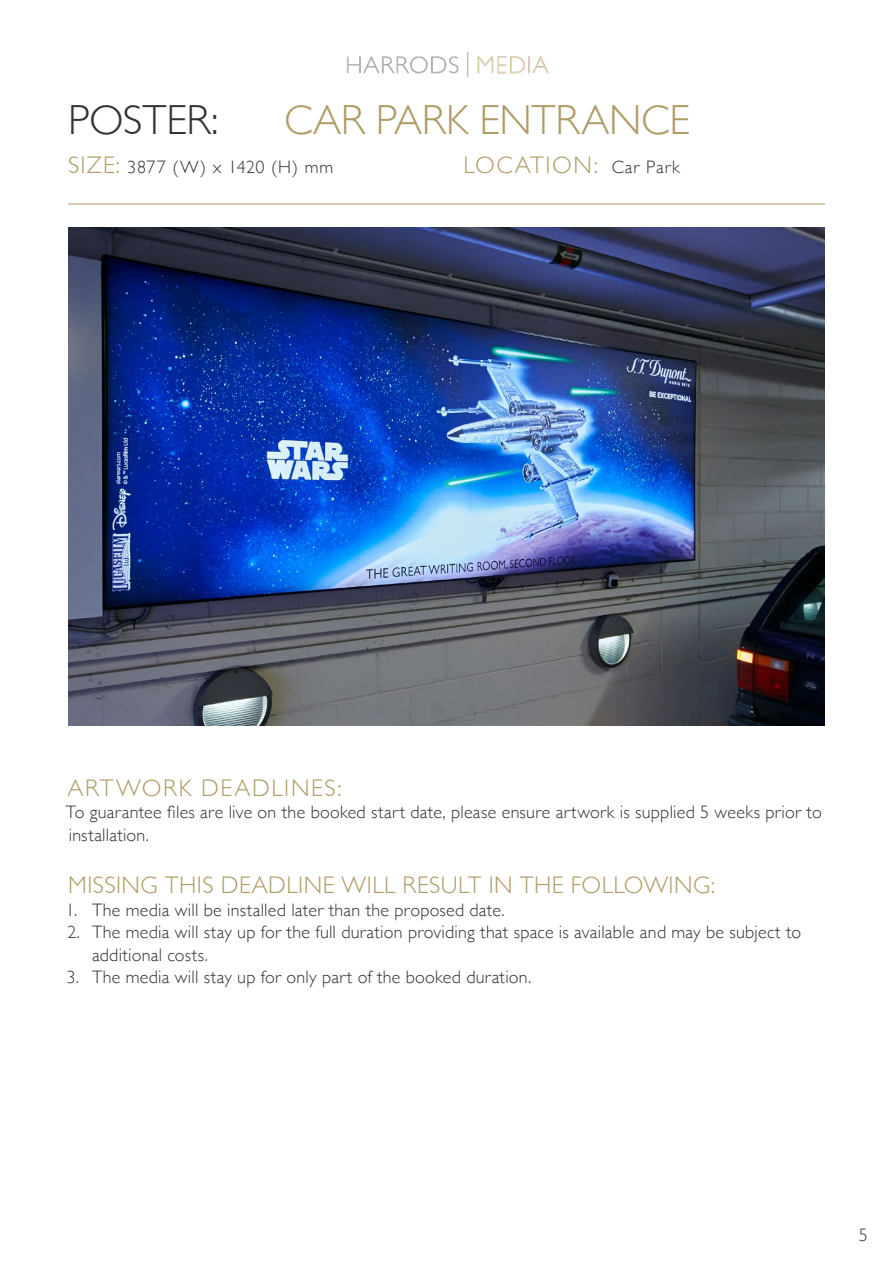
<style>
.page{position:relative;width:893px;height:1263px;background:#fff}
.page>*{position:absolute;margin:0;border:0;box-sizing:border-box;transform-origin:0 0}
.t1{font:300 42px "Gill Sans";letter-spacing:-.005em;color:#af9b64}
.t2{font:300 42px "Gill Sans";letter-spacing:-.01em;color:#333232}
.t3{font:300 24px "Gill Sans";letter-spacing:.025em;color:#af9b64}
.t4{font:300 24px "Gill Sans";letter-spacing:.07em;color:#af9b64}
.t5{font:300 24px "Gill Sans";letter-spacing:.065em;color:#af9b64}
.t6{font:300 18px/22.5px "Gill Sans";letter-spacing:.015em;color:#333232}
.t7{font:300 18px "Gill Sans";letter-spacing:.035em;color:#333232}
.s1{font-size:24px;color:#af9b64}
.s2{font-size:18px;color:#333232}
</style>
<div class="page">
<img style="left:346px;top:52px;width:203px;height:26px">
<hr style="left:68px;top:204px;width:757px;height:1px;background:#af9b64">
<img style="left:68px;top:227px;width:757px;height:498px">
<h1 class="t2" style="left:68px;top:87px;width:152px">POSTER:</h1>
<h1 class="t1" style="left:284px;top:87px;width:407px">CAR PARK ENTRANCE</h1>
<p class="t7" style="left:68px;top:153px;width:267px"><span class="s1">SIZE:</span> 3877 (W) x 1420 (H) mm</p>
<h2 class="t5" style="left:463px;top:146px;width:218px">LOCATION: <span class="s2">Car Park</span></h2>
<h2 class="t4" style="left:67px;top:769px;width:276px">ARTWORK DEADLINES:</h2>
<p class="t6" style="left:66px;top:800px;width:757px">To guarantee files are live on the booked start date, please ensure artwork is supplied 5 weeks prior to installation.</p>
<h2 class="t3" style="left:68px;top:866px;width:648px">MISSING THIS DEADLINE WILL RESULT IN THE FOLLOWING:</h2>
<p class="t6" style="left:66px;top:897px;width:440px">1. The media will be installed later than the proposed date.</p>
<p class="t6" style="left:92px;top:920px;width:711px;text-indent:-25px">2. The media will stay up for the full duration providing that space is available and may be subject to additional costs.</p>
<p class="t6" style="left:66px;top:965px;width:466px">3. The media will stay up for only part of the booked duration.</p>
<p class="t6" style="left:859px;top:1223px;width:10px">5</p>
</div>
